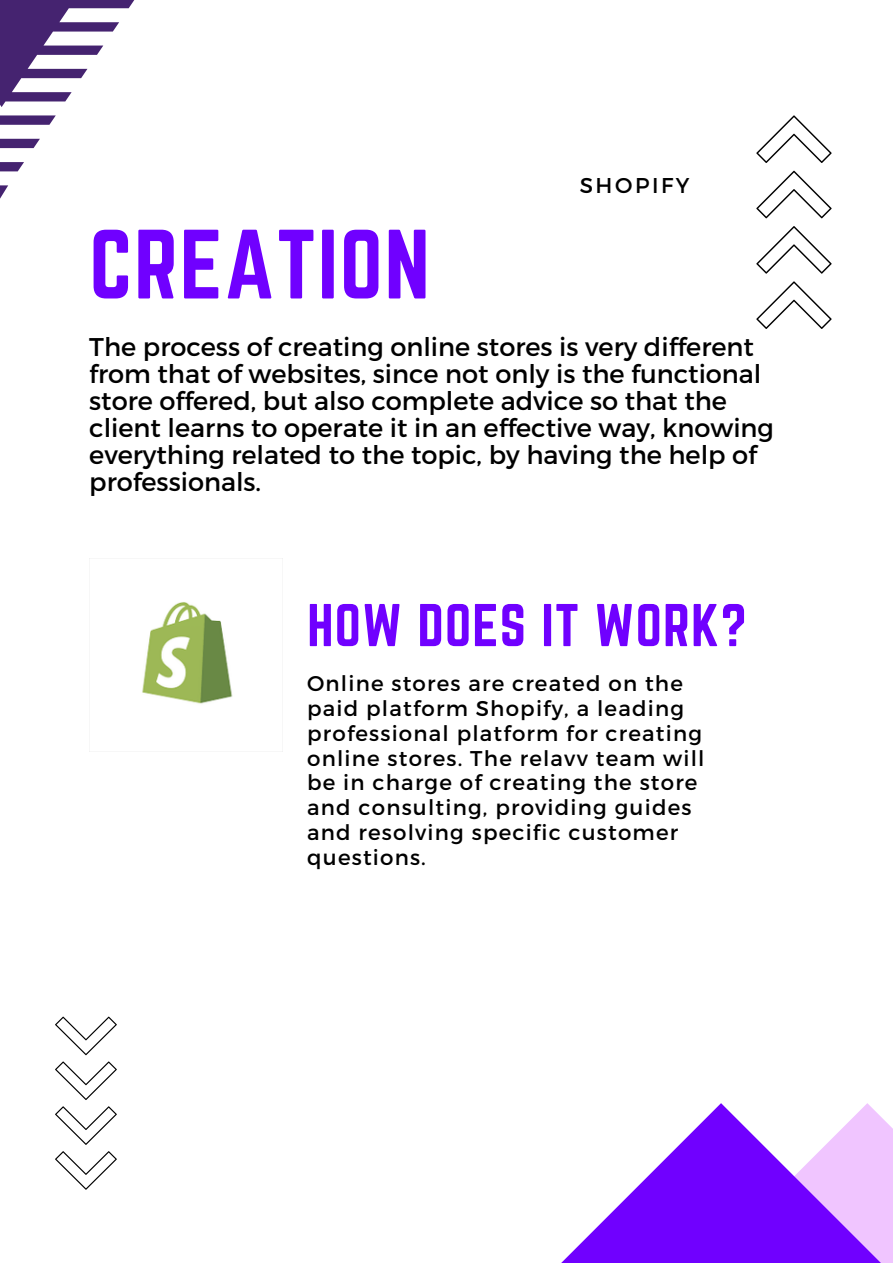
<style>
.page{position:relative;width:893px;height:1264px;background:#fff}
.page>*{position:absolute;margin:0;border:0;box-sizing:border-box;transform-origin:0 0}
.t1{font:85.95px "Norwester";letter-spacing:.02em;color:#7000ff}
.t2{font:52.65px "Norwester";letter-spacing:.02em;color:#7000ff}
.t3{font:25.65px/27px "Montserrat";color:#000}
.t4{font:21.45px "Montserrat";letter-spacing:.12em;color:#000}
.t5{font:21.3px/24.8px "Montserrat";letter-spacing:.055em;color:#000}
</style>
<div class="page">
<svg style="left:562px;top:1103px;width:330px;height:159px"></svg>
<svg style="left:0;top:0;width:135px;height:107px"></svg>
<svg style="left:0;top:139px;width:40px;height:9px"></svg>
<svg style="left:0;top:162px;width:24px;height:9px"></svg>
<svg style="left:0;top:115px;width:56px;height:10px"></svg>
<svg style="left:0;top:185px;width:8px;height:14px"></svg>
<svg style="left:756px;top:115px;width:75px;height:48px"></svg>
<svg style="left:756px;top:171px;width:75px;height:47px"></svg>
<svg style="left:756px;top:226px;width:75px;height:48px"></svg>
<svg style="left:756px;top:281px;width:75px;height:48px"></svg>
<svg style="left:55px;top:1151px;width:62px;height:38px"></svg>
<svg style="left:55px;top:1106px;width:62px;height:38px"></svg>
<svg style="left:55px;top:1061px;width:62px;height:39px"></svg>
<svg style="left:55px;top:1016px;width:62px;height:39px"></svg>
<img style="left:89px;top:558px;width:194px;height:194px">
<p class="t1" style="left:89px;top:212px;width:342px">CREATION</p>
<p class="t4" style="left:579px;top:171px;width:111px">SHOPIFY</p>
<p class="t3" style="left:89px;top:332px;width:686px">The process of creating online stores is very different from that of websites, since not only is the functional store offered, but also complete advice so that the client learns to operate it in an effective way, knowing everything related to the topic, by having the help of professionals.</p>
<p class="t2" style="left:307px;top:593px;width:441px">HOW DOES IT WORK?</p>
<p class="t5" style="left:307px;top:670px;width:399px">Online stores are created on the paid platform Shopify, a leading professional platform for creating online stores. The relavv team will be in charge of creating the store and consulting, providing guides and resolving specific customer questions.</p>
</div>
